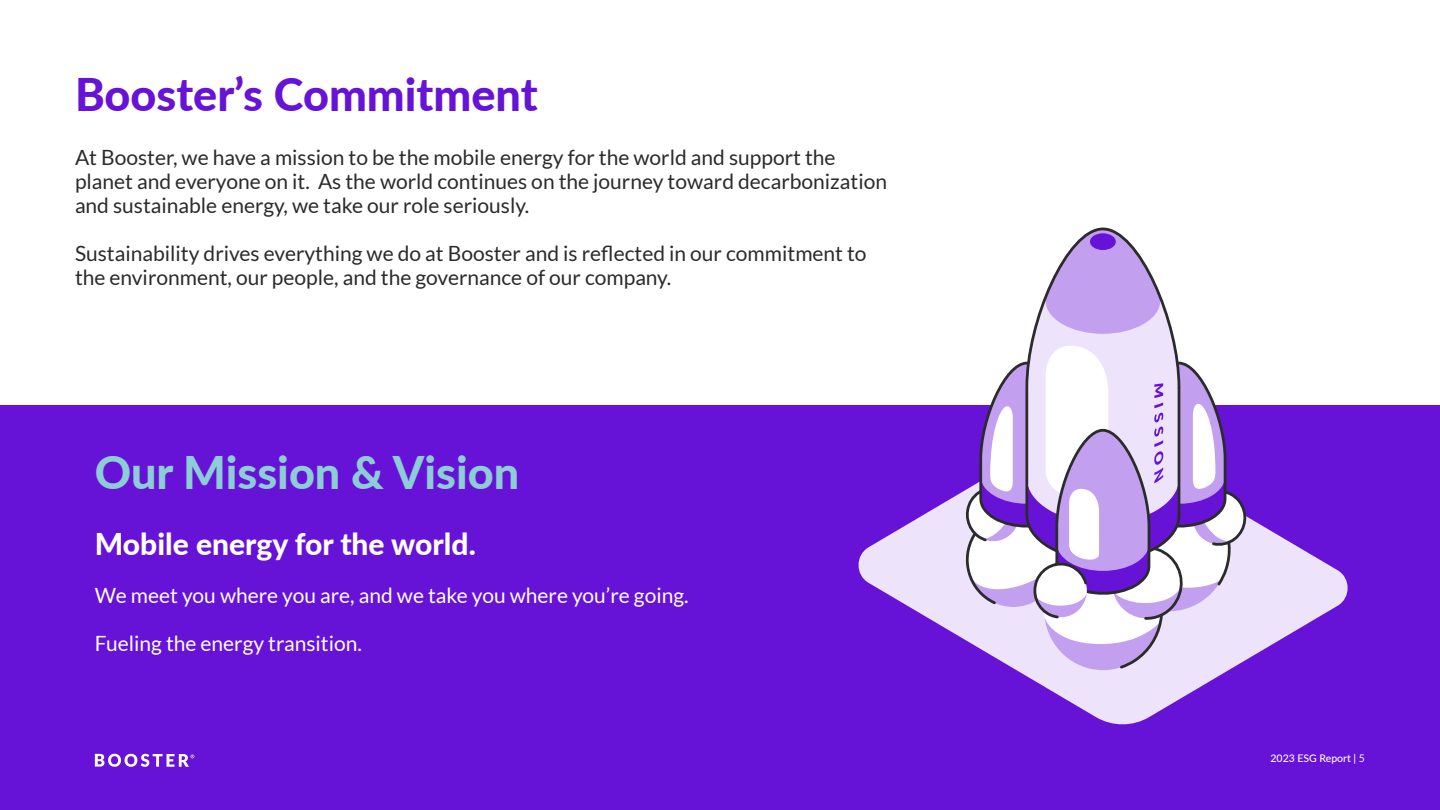
<style>
.page{position:relative;width:1440px;height:810px;background:#fff}
.page>*{position:absolute;margin:0;border:0;box-sizing:border-box;transform-origin:0 0}
.t1{font:800 45px "Lato";color:#6712d7}
.t2{font:800 45px "Lato";color:#8ccdd6}
.t3{font:800 30px "Lato";color:#fff}
.t4{font:21px/24px "Lato";color:#2b2b2b}
.t5{font:21px "Lato";color:#fff}
.t6{font:500 10.5px "Lato";color:#fff}
.s1{font-weight:400}
</style>
<div class="page">
<div style="left:0;top:405px;width:1440px;height:405px;background:#6712d7"></div>
<svg style="left:95px;top:754px;width:99px;height:13px"></svg>
<svg style="left:858px;top:492px;width:490px;height:233px"></svg>
<svg style="left:962px;top:229px;width:290px;height:442px"></svg>
<h1 class="t1" style="left:75px;top:61px;width:464px">Booster’s Commitment</h1>
<p class="t4" style="left:75px;top:146px;width:814px">At Booster, we have a mission to be the mobile energy for the world and support the planet and everyone on it. As the world continues on the journey toward decarbonization and sustainable energy, we take our role seriously.</p>
<p class="t4" style="left:75px;top:242px;width:793px">Sustainability drives everything we do at Booster and is reflected in our commitment to the environment, our people, and the governance of our company.</p>
<h1 class="t2" style="left:95px;top:439px;width:426px">Our Mission &amp; Vision</h1>
<h2 class="t3" style="left:95px;top:522px;width:382px">Mobile energy for the world.</h2>
<p class="t5" style="left:95px;top:584px;width:595px">We meet you where you are, and we take you where you’re going.</p>
<p class="t5" style="left:95px;top:632px;width:269px">Fueling the energy transition.</p>
<p class="t6" style="left:1270px;top:751px;width:96px">2023 ESG Report | <span class="s1">5</span></p>
</div>
